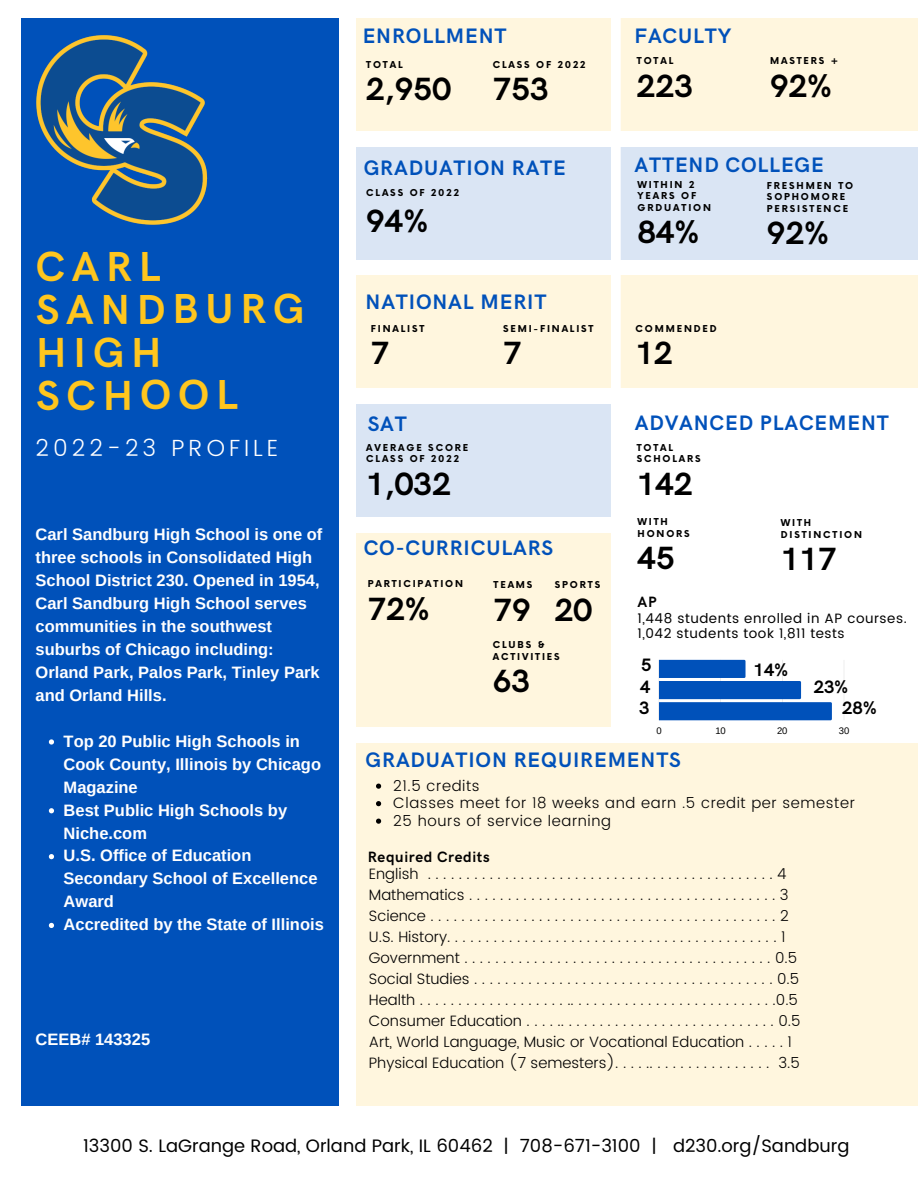
<style>
.page{position:relative;width:918px;height:1188px;background:#fff}
.page>*{position:absolute;margin:0;border:0;box-sizing:border-box;transform-origin:0 0}
.t1{font:700 42px/42.8px "HK Grotesk";letter-spacing:.155em;color:#ffc61e}
.t2{font:700 32.25px "HK Grotesk";color:#000}
.t3{font:300 23.4px "Poppins";letter-spacing:.175em;color:#fff}
.t4{font:700 21px "HK Grotesk";letter-spacing:.04em;color:#0051ba}
.t5{font:18px "Poppins";color:#000}
.t6{font:700 18px/21.5px "HK Grotesk";color:#000}
.t7{font:700 16.5px/23px "Arimo";color:#fff}
.t8{font:300 15px/20.9px "Poppins";color:#000}
.t9{font:300 15px/17.5px "Poppins";letter-spacing:.04em;color:#000}
.t10{font:700 15px "HK Grotesk";letter-spacing:.04em;color:#000}
.t11{font:13.5px/15.5px "Poppins";letter-spacing:.04em;color:#000}
.t12{font:9.45px "Arimo";color:#000}
.t13{font:700 9.3px/11.4px "Now";letter-spacing:.2em;color:#000}
</style>
<div class="page">
<div style="left:356px;top:744px;width:562px;height:362px;background:#fff6de"></div>
<svg style="left:376px;top:784px;width:5px;height:5px"></svg>
<svg style="left:376px;top:801px;width:5px;height:5px"></svg>
<svg style="left:376px;top:819px;width:5px;height:5px"></svg>
<div style="left:356px;top:147px;width:562px;height:112px;background:#dae5f4"></div>
<div style="left:356px;top:533px;width:260px;height:194px;background:#fff6de"></div>
<div style="left:356px;top:18px;width:562px;height:113px;background:#fff6de"></div>
<div style="left:356px;top:404px;width:260px;height:113px;background:#dae5f4"></div>
<div style="left:21px;top:18px;width:318px;height:1088px;background:#0051ba"></div>
<hr style="left:844px;top:660px;width:1px;height:60px;background:#000">
<svg style="left:659px;top:660px;width:173px;height:60px"></svg>
<img style="left:36px;top:35px;width:172px;height:190px">
<svg style="left:49px;top:739px;width:5px;height:6px"></svg>
<svg style="left:49px;top:808px;width:5px;height:5px"></svg>
<svg style="left:49px;top:854px;width:5px;height:5px"></svg>
<svg style="left:49px;top:923px;width:5px;height:5px"></svg>
<div style="left:356px;top:276px;width:562px;height:112px;background:#fff6de"></div>
<div style="left:611px;top:18px;width:10px;height:709px;background:#fff"></div>
<h1 class="t1" style="left:36px;top:247px;width:271px">CARL<br>SANDBURG<br>HIGH<br>SCHOOL</h1>
<h3 class="t3" style="left:36px;top:435px;width:244px">2022-23 PROFILE</h3>
<p class="t7" style="left:36px;top:523px;width:288px">Carl Sandburg High School is one of three schools in Consolidated High<br>School District 230. Opened in 1954,<br>Carl Sandburg High School serves communities in the southwest suburbs of Chicago including:<br>Orland Park, Palos Park, Tinley Park and Orland Hills.</p>
<p class="t7" style="left:64px;top:730px;width:262px">Top 20 Public High Schools in<br>Cook County, Illinois by Chicago<br>Magazine<br>Best Public High Schools by<br>Niche.com<br>U.S. Office of Education<br>Secondary School of Excellence<br>Award<br>Accredited by the State of Illinois</p>
<p class="t7" style="left:36px;top:1028px;width:116px">CEEB# 143325</p>
<h3 class="t4" style="left:363px;top:25px;width:145px">ENROLLMENT</h3>
<h3 class="t4" style="left:635px;top:25px;width:98px">FACULTY</h3>
<p class="t13" style="left:366px;top:59px;width:38px">TOTAL</p>
<h2 class="t2" style="left:366px;top:71px;width:86px">2,950</h2>
<p class="t13" style="left:493px;top:59px;width:94px">CLASS OF 2022</p>
<h2 class="t2" style="left:493px;top:71px;width:58px">753</h2>
<p class="t13" style="left:637px;top:56px;width:38px">TOTAL</p>
<h2 class="t2" style="left:637px;top:68px;width:58px">223</h2>
<p class="t13" style="left:770px;top:56px;width:70px">MASTERS +</p>
<h2 class="t2" style="left:770px;top:68px;width:63px">92%</h2>
<h3 class="t4" style="left:364px;top:156px;width:204px">GRADUATION RATE</h3>
<h3 class="t4" style="left:635px;top:153px;width:191px">ATTEND COLLEGE</h3>
<p class="t13" style="left:366px;top:187px;width:94px">CLASS OF 2022</p>
<h2 class="t2" style="left:366px;top:203px;width:63px">94%</h2>
<p class="t13" style="left:638px;top:180px;width:75px">WITHIN 2<br>YEARS OF<br>GRDUATION</p>
<h2 class="t2" style="left:638px;top:214px;width:63px">84%</h2>
<p class="t13" style="left:767px;top:180px;width:88px">FRESHMEN TO<br>SOPHOMORE<br>PERSISTENCE</p>
<h2 class="t2" style="left:767px;top:215px;width:63px">92%</h2>
<h3 class="t4" style="left:366px;top:290px;width:182px">NATIONAL MERIT</h3>
<p class="t13" style="left:371px;top:323px;width:55px">FINALIST</p>
<h2 class="t2" style="left:371px;top:335px;width:20px">7</h2>
<p class="t13" style="left:503px;top:323px;width:92px">SEMI-FINALIST</p>
<h2 class="t2" style="left:503px;top:335px;width:20px">7</h2>
<p class="t13" style="left:636px;top:323px;width:83px">COMMENDED</p>
<h2 class="t2" style="left:636px;top:335px;width:39px">12</h2>
<h3 class="t4" style="left:368px;top:412px;width:41px">SAT</h3>
<h3 class="t4" style="left:635px;top:412px;width:256px">ADVANCED PLACEMENT</h3>
<p class="t13" style="left:366px;top:443px;width:104px">AVERAGE SCORE<br>CLASS OF 2022</p>
<h2 class="t2" style="left:366px;top:466px;width:86px">1,032</h2>
<h3 class="t4" style="left:364px;top:536px;width:191px">CO-CURRICULARS</h3>
<p class="t13" style="left:368px;top:579px;width:97px">PARTICIPATION</p>
<h2 class="t2" style="left:368px;top:591px;width:63px">72%</h2>
<p class="t13" style="left:494px;top:579px;width:40px">TEAMS</p>
<h2 class="t2" style="left:494px;top:591px;width:39px">79</h2>
<p class="t13" style="left:493px;top:640px;width:68px">CLUBS &amp;<br>ACTIVITIES</p>
<h2 class="t2" style="left:493px;top:663px;width:39px">63</h2>
<p class="t13" style="left:555px;top:579px;width:47px">SPORTS</p>
<h2 class="t2" style="left:555px;top:591px;width:39px">20</h2>
<p class="t13" style="left:637px;top:443px;width:66px">TOTAL<br>SCHOLARS</p>
<h2 class="t2" style="left:637px;top:466px;width:58px">142</h2>
<p class="t13" style="left:638px;top:517px;width:54px">WITH<br>HONORS</p>
<h2 class="t2" style="left:638px;top:540px;width:39px">45</h2>
<p class="t13" style="left:781px;top:518px;width:83px">WITH<br>DISTINCTION</p>
<h2 class="t2" style="left:781px;top:541px;width:58px">117</h2>
<p class="t10" style="left:638px;top:594px;width:20px">AP</p>
<p class="t11" style="left:638px;top:610px;width:271px">1,448 students enrolled in AP courses.<br>1,042 students took 1,811 tests</p>
<p class="t6" style="left:639px;top:655px;width:14px;text-align:justify">5<br>4<br>3</p>
<p class="t6" style="left:754px;top:660px;width:36px">14%</p>
<p class="t6" style="left:842px;top:677px;width:36px;text-indent:-28px">23%<br>28%</p>
<p class="t12" style="left:656px;top:725px;width:7px">0</p>
<p class="t12" style="left:715px;top:725px;width:12px">10</p>
<p class="t12" style="left:777px;top:725px;width:12px">20</p>
<p class="t12" style="left:839px;top:725px;width:12px">30</p>
<h3 class="t4" style="left:366px;top:748px;width:317px">GRADUATION REQUIREMENTS</h3>
<p class="t9" style="left:393px;top:777px;width:463px">21.5 credits<br>Classes meet for 18 weeks and earn .5 credit per semester<br>25 hours of service learning</p>
<p class="t10" style="left:368px;top:848px;width:123px">Required Credits</p>
<p class="t8" style="left:369px;top:864px;width:433px">English .............................................4<br>Mathematics........................................3<br>Science.............................................2<br>U.S.History...........................................1<br>Government........................................0.5<br>SocialStudies.......................................0.5<br>Health...............................................0.5<br>ConsumerEducation.................................0.5<br>Art, World Language, Music or Vocational Education . . . . . 1<br>Physical Education (7 semesters). . . . .. . . . . . . . . . . . . . . . 3.5</p>
<p class="t5" style="left:83px;top:1135px;width:768px">13300 S. LaGrange Road, Orland Park, IL 60462 | 708-671-3100 | d230.org/Sandburg</p>
</div>
